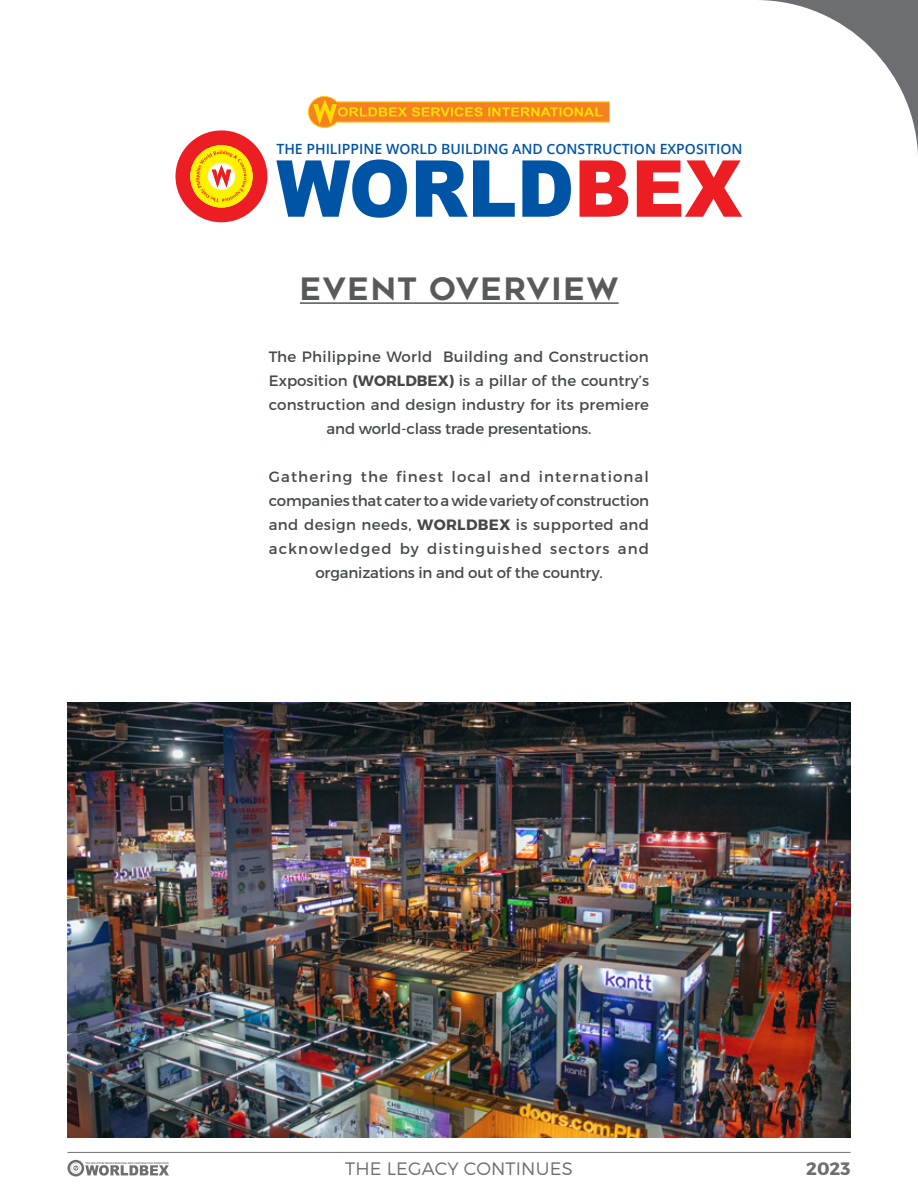
<style>
.page{position:relative;width:918px;height:1188px;background:#fff}
.page>*{position:absolute;margin:0;border:0;box-sizing:border-box;transform-origin:0 0}
.t1{font:30.9px "Renogare";letter-spacing:.05em;color:#58595b}
.t2{font:300 18px "Montserrat";letter-spacing:.01em;color:#6d6e71}
.t3{font:700 18px "Montserrat";color:#6d6e71}
.t4{font:15px/24px "Montserrat";letter-spacing:.015em;color:#444a4c;text-align:center}
.t5{font:600 14.1px "Open Sans";color:#0054a6}
.t6{font:700 2.4px "Open Sans";color:#6d6e71}
.s1{font-weight:700}
</style>
<div class="page">
<svg style="left:760px;top:0;width:158px;height:154px"></svg>
<hr style="left:300px;top:302px;width:319px;height:2px;background:#58595b">
<hr style="left:68px;top:1152px;width:782px;height:1px;background:#6d6e71">
<svg style="left:85px;top:1165px;width:84px;height:11px"></svg>
<svg style="left:68px;top:1160px;width:16px;height:17px"></svg>
<svg style="left:70px;top:1162px;width:12px;height:12px"></svg>
<svg style="left:73px;top:1166px;width:5px;height:5px"></svg>
<img style="left:68px;top:702px;width:782px;height:435px">
<svg style="left:276px;top:159px;width:131px;height:59px"></svg>
<svg style="left:416px;top:160px;width:99px;height:57px"></svg>
<svg style="left:522px;top:160px;width:49px;height:57px"></svg>
<svg style="left:637px;top:160px;width:105px;height:57px"></svg>
<svg style="left:580px;top:160px;width:48px;height:57px"></svg>
<svg style="left:176px;top:130px;width:91px;height:92px"></svg>
<svg style="left:308px;top:96px;width:302px;height:32px"></svg>
<p class="t5" style="left:276px;top:139px;width:468px">THE PHILIPPINE WORLD BUILDING AND CONSTRUCTION EXPOSITION</p>
<h1 class="t1" style="left:300px;top:269px;width:320px">EVENT OVERVIEW</h1>
<p class="t4" style="left:269px;top:344px;width:382px">The Philippine World Building and Construction Exposition <span class="s1">(WORLDBEX)</span> is a pillar of the country’s construction and design industry for its premiere and world-class trade presentations.</p>
<p class="t4" style="left:269px;top:464px;width:382px">Gathering the finest local and international companies that cater to a wide variety of construction and design needs, <span class="s1">WORLDBEX</span> is supported and acknowledged by distinguished sectors and organizations in and out of the country.</p>
<p class="t6" style="left:85px;top:1161px;width:85px">THE PHILIPPINE WORLD BUILDING AND CONSTRUCTION EXPOSITION</p>
<p class="t2" style="left:345px;top:1157px;width:229px">THE LEGACY CONTINUES</p>
<p class="t3" style="left:806px;top:1157px;width:46px">2023</p>
</div>
